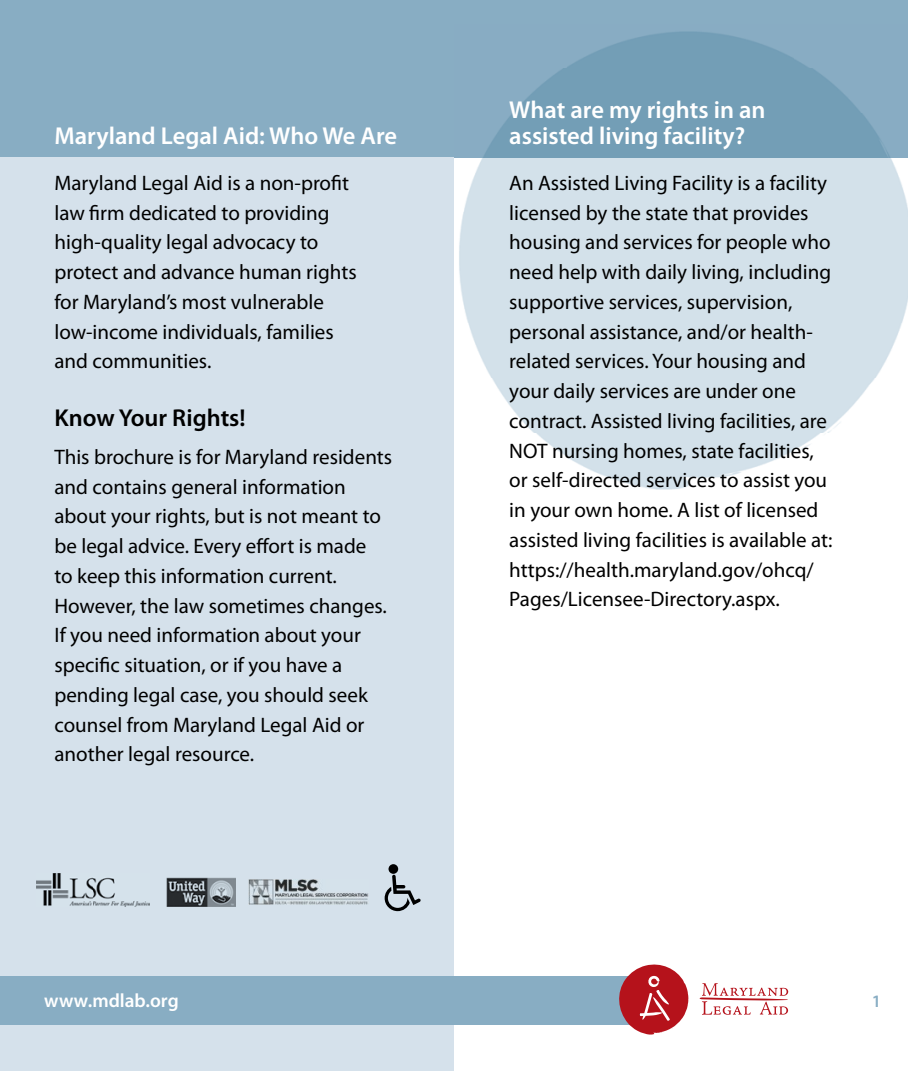
<style>
.page{position:relative;width:908px;height:1071px;background:#fff}
.page>*{position:absolute;margin:0;border:0;box-sizing:border-box;transform-origin:0 0}
.t1{font:600 24.5px/26.2px "Myriad Pro";color:#fff}
.t2{font:600 24.5px "Myriad Pro";color:#000}
.t3{font:21px/29.8px "Myriad Pro";color:#000}
.t4{font:600 19.25px "Myriad Pro";color:#fff}
.t5{font:600 17.5px "Myriad Pro";color:#88adc3}
.t6{font:14.53px "Myriad";color:#000}
.s1{font-size:17.5px}
</style>
<div class="page">
<div style="left:0;top:0;width:907px;height:158px;background:linear-gradient(to right,#8bafc5,#7aa3ba)"></div>
<div style="left:0;top:158px;width:454px;height:913px;background:#d5e1eb"></div>
<div style="left:0;top:976px;width:639px;height:49px;background:#88adc3"></div>
<svg style="left:619px;top:964px;width:69px;height:71px"></svg>
<svg style="left:699px;top:983px;width:90px;height:32px"></svg>
<img style="left:37px;top:873px;width:113px;height:33px">
<img style="left:167px;top:877px;width:68px;height:29px">
<img style="left:248px;top:879px;width:120px;height:26px">
<div style="left:388px;top:864px;width:10px;height:10px;background:#000;border-radius:50%"></div>
<svg style="left:384px;top:875px;width:37px;height:36px"></svg>
<p class="t1" style="left:54px;top:122px;width:344px">Maryland Legal Aid: Who We Are</p>
<p class="t3" style="left:54px;top:168px;width:304px">Maryland Legal Aid is a non-profit law firm dedicated to providing high-quality legal advocacy to protect and advance human rights for Maryland’s most vulnerable low-income individuals, families and communities.</p>
<p class="t2" style="left:54px;top:402px;width:193px">Know Your Rights!</p>
<p class="t3" style="left:54px;top:442px;width:339px">This brochure is for Maryland residents and contains general information about your rights, but is not meant to be legal advice. Every effort is made<br>to keep this information current.<br>However, the law sometimes changes.<br>If you need information about your specific situation, or if you have a pending legal case, you should seek counsel from Maryland Legal Aid or another legal resource.</p>
<p class="t1" style="left:509px;top:96px;width:258px">What are my rights in an assisted living facility?</p>
<p class="t3" style="left:509px;top:168px;width:324px">An Assisted Living Facility is a facility licensed by the state that provides housing and services for people who need help with daily living, including supportive services, supervision, personal assistance, and/or health&shy;related services. Your housing and your daily services are under one contract. Assisted living facilities, are NOT nursing homes, state facilities, or self-directed services to assist you in your own home. A list of licensed assisted living facilities is available at: https://health.maryland.gov/ohcq/ Pages/Licensee-Directory.aspx.</p>
<p class="t6" style="left:455px;top:421px;width:190px">MLA :: 1-color logo :: PMS 1807c</p>
<p class="t4" style="left:25px;top:988px;width:155px"><span class="s1">b</span> www.mdlab.org</p>
<p class="t4" style="left:56px;top:989px;width:136px">www.mdlab.org</p>
<p class="t5" style="left:871px;top:990px;width:11px">1</p>
</div>
